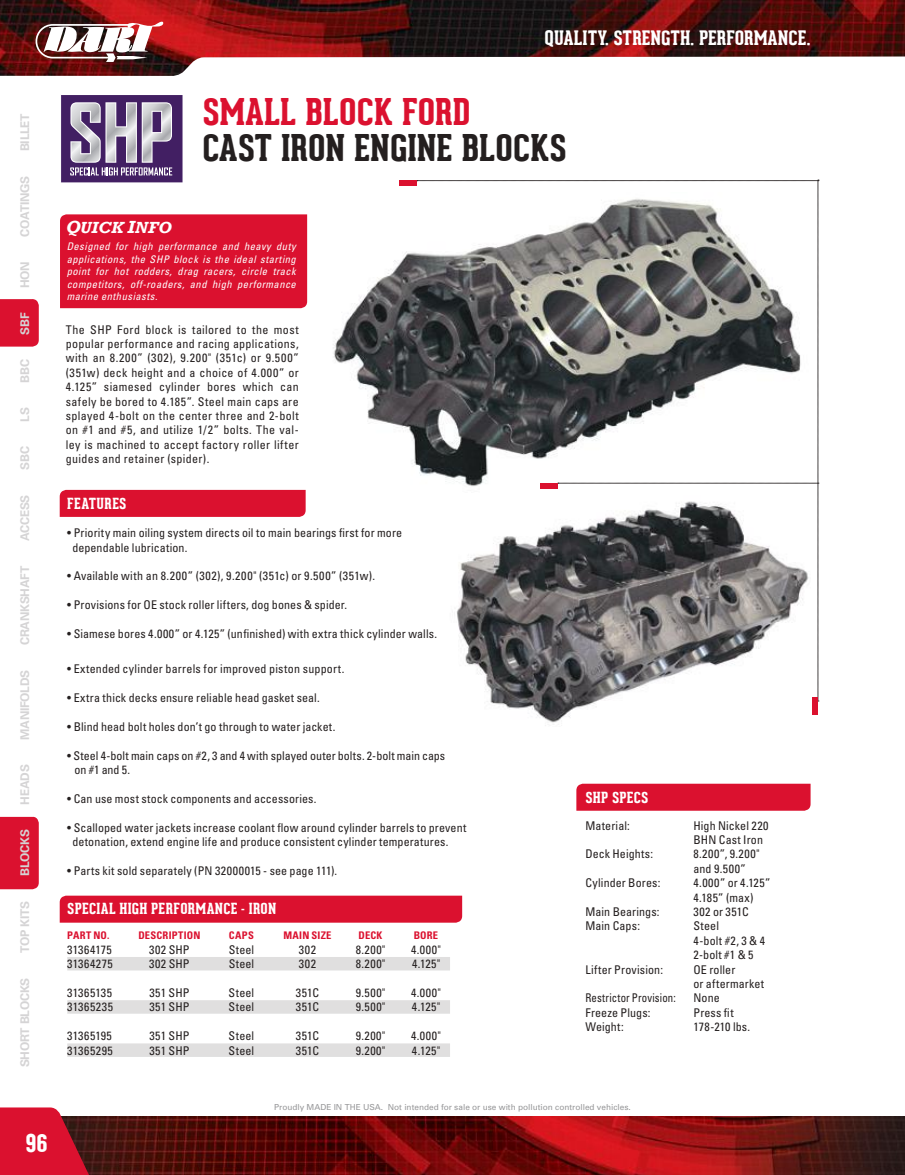
<style>
.page{position:relative;width:905px;height:1175px;background:#fff}
.page>*{position:absolute;margin:0;border:0;box-sizing:border-box;transform-origin:0 0}
.t1{font:800 36px "Geared Slab";color:#241f1f}
.t2{font:800 36px "Geared Slab";color:#db112f}
.t3{font:800 24px "Geared Slab";color:#fff}
.t4{font:800 19.5px "Geared Slab";color:#fff}
.t5{font:italic 700 16.5px "Rockwell";letter-spacing:.02em;color:#fff}
.t6{font:800 15px "Geared Slab";letter-spacing:.015em;color:#fff}
.t7{font:condensed 12px/14.4px "Univers";letter-spacing:.01em;color:#241f1f}
.t8{font:700 12px "Univers";letter-spacing:-.02em;color:#d5d4d5}
.t9{font:condensed 12px/14.4px "Univers";letter-spacing:.05em;color:#241f1f}
.t10{font:condensed 12px "Univers";letter-spacing:.01em;color:#241f1f;scale:.9 1}
.t11{font:condensed 12px "Univers";letter-spacing:.03em;color:#241f1f}
.t12{font:condensed 12px "Univers";letter-spacing:.045em;color:#241f1f}
.t13{font:condensed 12px "Univers";letter-spacing:.04em;color:#241f1f}
.t14{font:italic condensed 10.5px/12.6px "Univers";letter-spacing:.045em;color:#fff;text-align:justify}
.t15{font:700 condensed 10.5px "Univers";letter-spacing:.02em;color:#db112f}
.t16{font:8.25px "Univers";color:#969698}
.s1{font-size:18px}
</style>
<div class="page">
<img style="left:333px;top:251px;width:84px;height:214px">
<img style="left:487px;top:701px;width:110px;height:25px">
<div style="left:60px;top:214px;width:247px;height:94px;background:#db112f"></div>
<svg style="left:417px;top:180px;width:402px;height:521px"></svg>
<div style="left:812px;top:697px;width:6px;height:17px;background:#db112f"></div>
<div style="left:399px;top:180px;width:17px;height:6px;background:#db112f"></div>
<div style="left:540px;top:483px;width:17px;height:5px;background:#db112f"></div>
<svg style="left:61px;top:95px;width:122px;height:88px;background:#7f6b94"></svg>
<div style="left:60px;top:895px;width:402px;height:27px;background:#db112f"></div>
<div style="left:60px;top:490px;width:245px;height:27px;background:#db112f"></div>
<div style="left:67px;top:957px;width:383px;height:13px;background:#e0dfdf"></div>
<div style="left:67px;top:1000px;width:383px;height:13px;background:#e0dfdf"></div>
<div style="left:67px;top:1043px;width:383px;height:13px;background:#e0dfdf"></div>
<div style="left:576px;top:783px;width:234px;height:27px;background:#db112f"></div>
<svg style="left:0;top:299px;width:39px;height:591px"></svg>
<img style="left:0;top:0;width:904px;height:76px">
<img style="left:36px;top:22px;width:127px;height:40px">
<img style="left:102px;top:1116px;width:802px;height:58px">
<svg style="left:0;top:1107px;width:102px;height:67px;background:#b92136"></svg>
<h3 class="t4" style="left:544px;top:27px;width:267px">QUALITY. STRENGTH. PERFORMANCE.</h3>
<p class="t8" style="left:17px;top:151px;width:40px;rotate:-90deg">BILLET</p>
<p class="t8" style="left:17px;top:237px;width:62px;rotate:-90deg">COATINGS</p>
<p class="t8" style="left:17px;top:288px;width:28px;rotate:-90deg">HON</p>
<p class="t8" style="left:17px;top:335px;width:24px;rotate:-90deg">SBF</p>
<p class="t8" style="left:17px;top:383px;width:25px;rotate:-90deg">BBC</p>
<p class="t8" style="left:17px;top:422px;width:16px;rotate:-90deg">LS</p>
<p class="t8" style="left:17px;top:470px;width:25px;rotate:-90deg">SBC</p>
<p class="t8" style="left:17px;top:541px;width:48px;rotate:-90deg">ACCESS</p>
<p class="t8" style="left:17px;top:645px;width:81px;rotate:-90deg">CRANKSHAFT</p>
<p class="t8" style="left:17px;top:739px;width:72px;rotate:-90deg">MANIFOLDS</p>
<p class="t8" style="left:17px;top:804px;width:42px;rotate:-90deg">HEADS</p>
<p class="t8" style="left:17px;top:876px;width:48px;rotate:-90deg">BLOCKS</p>
<p class="t8" style="left:17px;top:953px;width:54px;rotate:-90deg">TOP KITS</p>
<p class="t8" style="left:17px;top:1067px;width:91px;rotate:-90deg">SHORT BLOCKS</p>
<h2 class="t3" style="left:26px;top:1129px;width:23px">96</h2>
<h1 class="t2" style="left:202px;top:92px;width:269px">SMALL BLOCK FORD</h1>
<h1 class="t1" style="left:202px;top:128px;width:366px">CAST IRON ENGINE BLOCKS</h1>
<h3 class="t5" style="left:66px;top:217px;width:107px"><span class="s1">Q</span>UICK <span class="s1">I</span>NFO</h3>
<p class="t14" style="left:67px;top:240px;width:231px">Designed for high performance and heavy duty applications, the SHP block is the ideal starting point for hot rodders, drag racers, circle track competitors, off-roaders, and high performance marine enthusiasts.</p>
<p class="t7" style="left:66px;top:322px;width:234px;text-align:justify">The SHP Ford block is tailored to the most popular performance and racing applications, with an 8.200” (302), 9.200" (351c) or 9.500” (351w) deck height and a choice of 4.000” or 4.125” siamesed cylinder bores which can safely be bored to 4.185”. Steel main caps are splayed 4-bolt on the center three and 2-bolt on #1 and #5, and utilize 1/2” bolts. The val&shy;ley is machined to accept factory roller lifter guides and retainer (spider).</p>
<p class="t6" style="left:67px;top:494px;width:61px">FEATURES</p>
<p class="t7" style="left:72px;top:525px;width:331px;text-indent:-5px">• Priority main oiling system directs oil to main bearings first for more dependable lubrication.</p>
<p class="t7" style="left:67px;top:568px;width:309px">• Available with an 8.200” (302), 9.200" (351c) or 9.500” (351w).</p>
<p class="t7" style="left:67px;top:597px;width:281px">• Provisions for OE stock roller lifters, dog bones &amp; spider.</p>
<p class="t7" style="left:67px;top:626px;width:371px">• Siamese bores 4.000” or 4.125” (unfinished) with extra thick cylinder walls.</p>
<p class="t7" style="left:67px;top:661px;width:279px">• Extended cylinder barrels for improved piston support.</p>
<p class="t7" style="left:67px;top:690px;width:254px">• Extra thick decks ensure reliable head gasket seal.</p>
<p class="t7" style="left:67px;top:719px;width:270px">• Blind head bolt holes don’t go through to water jacket.</p>
<p class="t7" style="left:75px;top:748px;width:372px;text-indent:-7px">• Steel 4-bolt main caps on #2, 3 and 4 with splayed outer bolts. 2-bolt main caps on #1 and 5.</p>
<p class="t7" style="left:67px;top:791px;width:251px">• Can use most stock components and accessories.</p>
<p class="t7" style="left:72px;top:820px;width:395px;text-indent:-5px">• Scalloped water jackets increase coolant flow around cylinder barrels to prevent detonation, extend engine life and produce consistent cylinder temperatures.</p>
<p class="t7" style="left:67px;top:863px;width:271px">• Parts kit sold separately (PN 32000015 - see page 111).</p>
<p class="t6" style="left:67px;top:900px;width:210px">SPECIAL HIGH PERFORMANCE - IRON</p>
<p class="t15" style="left:67px;top:929px;width:44px">PART NO.</p>
<p class="t15" style="left:138px;top:929px;width:63px">DESCRIPTION</p>
<p class="t15" style="left:229px;top:929px;width:26px">CAPS</p>
<p class="t15" style="left:283px;top:929px;width:50px">MAIN SIZE</p>
<p class="t15" style="left:358px;top:929px;width:25px">DECK</p>
<p class="t15" style="left:413px;top:929px;width:26px">BORE</p>
<p class="t7" style="left:67px;top:942px;width:46px">31364175</p>
<p class="t7" style="left:149px;top:942px;width:42px">302 SHP</p>
<p class="t7" style="left:229px;top:942px;width:27px">Steel</p>
<p class="t7" style="left:299px;top:942px;width:19px">302</p>
<p class="t7" style="left:356px;top:942px;width:31px">8.200"</p>
<p class="t7" style="left:411px;top:942px;width:31px">4.000"</p>
<p class="t11" style="left:67px;top:956px;width:47px">31364275</p>
<p class="t7" style="left:149px;top:956px;width:42px">302 SHP</p>
<p class="t7" style="left:229px;top:956px;width:27px">Steel</p>
<p class="t7" style="left:299px;top:956px;width:19px">302</p>
<p class="t7" style="left:356px;top:956px;width:31px">8.200"</p>
<p class="t7" style="left:412px;top:956px;width:30px">4.125"</p>
<p class="t7" style="left:67px;top:985px;width:46px">31365135</p>
<p class="t7" style="left:149px;top:985px;width:42px">351 SHP</p>
<p class="t7" style="left:229px;top:985px;width:27px">Steel</p>
<p class="t7" style="left:296px;top:985px;width:25px">351C</p>
<p class="t7" style="left:356px;top:985px;width:31px">9.500"</p>
<p class="t7" style="left:411px;top:985px;width:31px">4.000"</p>
<p class="t12" style="left:67px;top:999px;width:47px">31365235</p>
<p class="t7" style="left:149px;top:999px;width:42px">351 SHP</p>
<p class="t7" style="left:229px;top:999px;width:27px">Steel</p>
<p class="t7" style="left:296px;top:999px;width:25px">351C</p>
<p class="t7" style="left:356px;top:999px;width:31px">9.500"</p>
<p class="t7" style="left:412px;top:999px;width:30px">4.125"</p>
<p class="t7" style="left:67px;top:1028px;width:46px">31365195</p>
<p class="t7" style="left:149px;top:1028px;width:42px">351 SHP</p>
<p class="t7" style="left:229px;top:1028px;width:27px">Steel</p>
<p class="t7" style="left:296px;top:1028px;width:25px">351C</p>
<p class="t7" style="left:356px;top:1028px;width:31px">9.200"</p>
<p class="t7" style="left:411px;top:1028px;width:31px">4.000"</p>
<p class="t13" style="left:67px;top:1042px;width:47px">31365295</p>
<p class="t7" style="left:149px;top:1042px;width:42px">351 SHP</p>
<p class="t7" style="left:229px;top:1042px;width:27px">Steel</p>
<p class="t7" style="left:296px;top:1042px;width:25px">351C</p>
<p class="t7" style="left:356px;top:1042px;width:31px">9.200"</p>
<p class="t7" style="left:412px;top:1042px;width:30px">4.125"</p>
<p class="t6" style="left:585px;top:789px;width:65px">SHP SPECS</p>
<p class="t7" style="left:585px;top:817px;width:46px">Material:</p>
<p class="t7" style="left:693px;top:817px;width:77px">High Nickel 220<br>BHN Cast Iron</p>
<p class="t7" style="left:585px;top:846px;width:69px">Deck Heights:</p>
<p class="t9" style="left:693px;top:846px;width:67px">8.200”, 9.200" and 9.500”</p>
<p class="t7" style="left:585px;top:875px;width:77px">Cylinder Bores:</p>
<p class="t7" style="left:693px;top:875px;width:78px">4.000” or 4.125”<br>4.185” (max)</p>
<p class="t7" style="left:585px;top:904px;width:76px">Main Bearings:</p>
<p class="t11" style="left:693px;top:904px;width:57px">302 or 351C</p>
<p class="t7" style="left:585px;top:918px;width:56px">Main Caps:</p>
<p class="t7" style="left:693px;top:918px;width:73px">Steel<br>4-bolt #2, 3 &amp; 4<br>2-bolt #1 &amp; 5</p>
<p class="t7" style="left:585px;top:961px;width:79px">Lifter Provision:</p>
<p class="t7" style="left:693px;top:961px;width:72px">OE roller<br>or aftermarket</p>
<p class="t10" style="left:585px;top:990px;width:102px">Restrictor Provision:</p>
<p class="t7" style="left:693px;top:990px;width:28px">None</p>
<p class="t7" style="left:585px;top:1005px;width:67px">Freeze Plugs:</p>
<p class="t7" style="left:693px;top:1005px;width:42px">Press fit</p>
<p class="t7" style="left:585px;top:1019px;width:40px">Weight:</p>
<p class="t7" style="left:693px;top:1019px;width:58px">178-210 lbs.</p>
<p class="t16" style="left:274px;top:1101px;width:358px">Proudly MADE IN THE USA. Not intended for sale or use with pollution controlled vehicles.</p>
</div>
